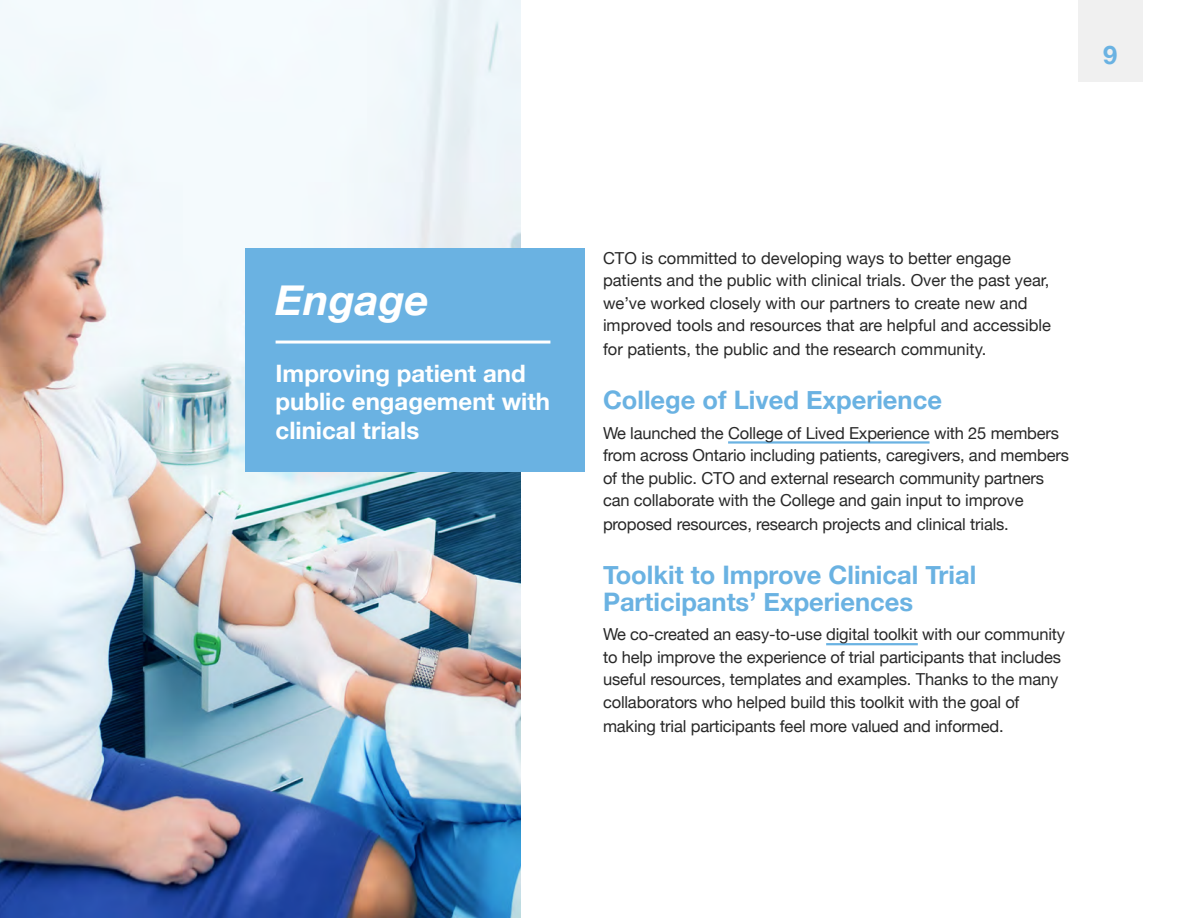
<style>
.page{position:relative;width:1188px;height:918px;background:#fff}
.page>*{position:absolute;margin:0;border:0;box-sizing:border-box;transform-origin:0 0}
.t1{font:italic 700 42px "Helvetica Neue";color:#fff}
.t2{font:700 25.5px/27px "Helvetica Neue";color:#6ab2e2}
.t3{font:700 24px/28.5px "Helvetica Neue";color:#fff}
.t4{font:16.5px/22.5px "Helvetica Neue";letter-spacing:-.01em;color:#282828}
</style>
<div class="page">
<div style="left:1078px;top:0;width:64px;height:82px;background:#f0f0f0"></div>
<img style="left:0;top:0;width:521px;height:918px">
<hr style="left:728px;top:441px;width:202px;height:3px;background:#6ab2e2">
<hr style="left:826px;top:643px;width:92px;height:2px;background:#6ab2e2">
<div style="left:246px;top:248px;width:339px;height:223px;background:#6ab2e2"></div>
<hr style="left:276px;top:341px;width:274px;height:3px;background:#fff">
<h2 class="t2" style="left:1103px;top:42px;width:16px">9</h2>
<h1 class="t1" style="left:276px;top:267px;width:155px">Engage</h1>
<h3 class="t3" style="left:276px;top:360px;width:276px">Improving patient and public engagement with clinical trials</h3>
<p class="t4" style="left:603px;top:248px;width:450px">CTO is committed to developing ways to better engage patients and the public with clinical trials. Over the past year, we’ve worked closely with our partners to create new and improved tools and resources that are helpful and accessible</p>
<p class="t4" style="left:603px;top:339px;width:385px">for patients, the public and the research community.</p>
<h2 class="t2" style="left:603px;top:388px;width:340px">College of Lived Experience</h2>
<p class="t4" style="left:603px;top:423px;width:468px">We launched the College of Lived Experience with 25 members from across Ontario including patients, caregivers, and members of the public. CTO and external research community partners can collaborate with the College and gain input to improve</p>
<p class="t4" style="left:603px;top:514px;width:407px">proposed resources, research projects and clinical trials.</p>
<h2 class="t2" style="left:603px;top:562px;width:375px">Toolkit to Improve Clinical Trial<br>Participants’ Experiences</h2>
<p class="t4" style="left:603px;top:624px;width:464px">We co-created an easy-to-use digital toolkit with our community to help improve the experience of trial participants that includes useful resources, templates and examples. Thanks to the many collaborators who helped build this toolkit with the goal of</p>
<p class="t4" style="left:603px;top:716px;width:402px">making trial participants feel more valued and informed.</p>
</div>
